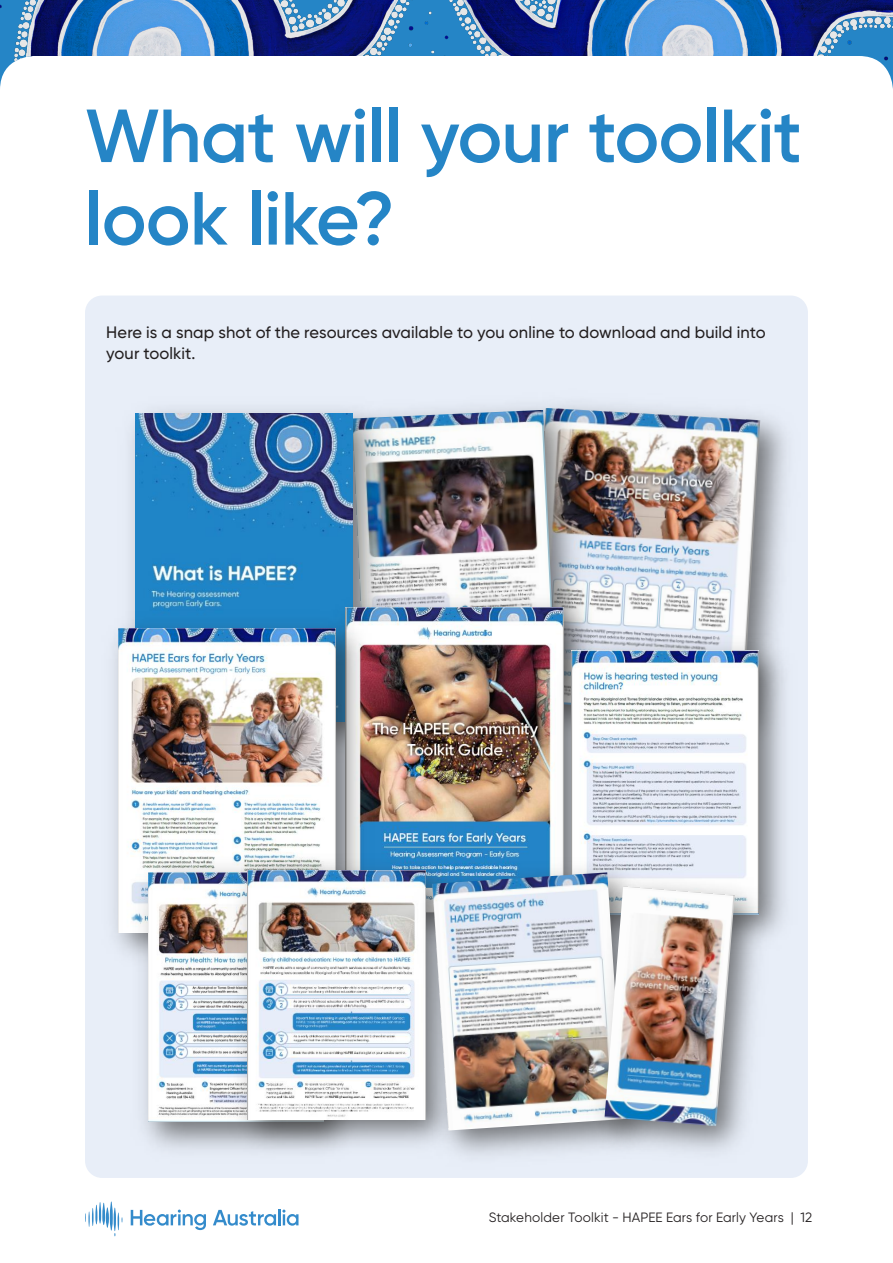
<style>
.page{position:relative;width:893px;height:1263px;background:#fff}
.page>*{position:absolute;margin:0;border:0;box-sizing:border-box;transform-origin:0 0}
.H-3{font:600 75px/82.5px "Gilroy";letter-spacing:-.01em;color:#2585c6}
.body{font:500 16.5px/21px "Gilroy";letter-spacing:.005em;color:#231f20}
.t1{font:13.5px "Gilroy";letter-spacing:.005em;color:#231f20}
</style>
<div class="page">
<img style="left:0;top:0;width:893px;height:89px">
<svg style="left:85px;top:1201px;width:38px;height:35px"></svg>
<svg style="left:213px;top:1210px;width:63px;height:16px"></svg>
<hr style="left:278px;top:1209px;width:3px;height:16px;background:#348bcb">
<svg style="left:282px;top:1209px;width:16px;height:17px"></svg>
<svg style="left:131px;top:1209px;width:75px;height:21px"></svg>
<div style="left:85px;top:296px;width:723px;height:882px;background:#e8eef8;border-radius:17px"></div>
<img style="left:599px;top:408px;width:161px;height:220px">
<img style="left:462px;top:398px;width:137px;height:187px">
<img style="left:396px;top:410px;width:159px;height:175px">
<img style="left:130px;top:410px;width:266px;height:196px">
<img style="left:136px;top:414px;width:216px;height:192px">
<img style="left:323px;top:585px;width:284px;height:43px">
<img style="left:380px;top:608px;width:183px;height:242px">
<img style="left:113px;top:606px;width:267px;height:344px">
<img style="left:119px;top:629px;width:217px;height:303px">
<img style="left:549px;top:628px;width:241px;height:296px">
<img style="left:571px;top:651px;width:187px;height:212px">
<img style="left:126px;top:850px;width:99px;height:299px">
<img style="left:148px;top:872px;width:77px;height:250px">
<img style="left:225px;top:848px;width:245px;height:303px">
<img style="left:247px;top:871px;width:163px;height:248px">
<img style="left:410px;top:850px;width:257px;height:305px">
<img style="left:432px;top:872px;width:150px;height:258px">
<img style="left:582px;top:863px;width:197px;height:292px">
<img style="left:604px;top:886px;width:131px;height:240px">
<p class="H-3" style="left:85px;top:94px;width:718px">What will your toolkit look like?</p>
<p class="body" style="left:106px;top:321px;width:661px">Here is a snap shot of the resources available to you online to download and build into your toolkit.</p>
<p class="t1" style="left:489px;top:1209px;width:325px">Stakeholder Toolkit - HAPEE Ears for Early Years | 12</p>
</div>
